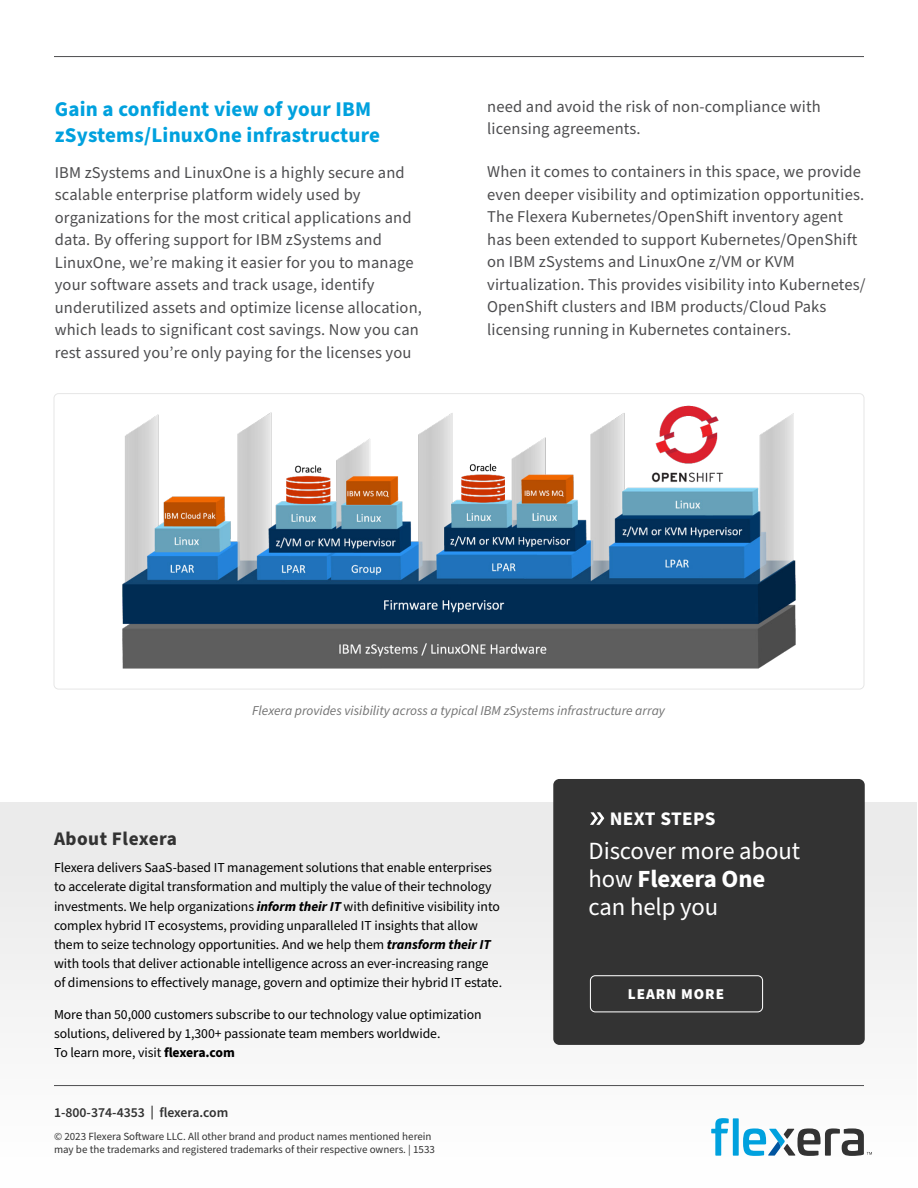
<style>
.page{position:relative;width:918px;height:1188px;background:#fff}
.page>*{position:absolute;margin:0;border:0;box-sizing:border-box;transform-origin:0 0}
.t1{font:24.75px/27.9px "Source Sans Pro";letter-spacing:-.005em;color:#fff}
.t2{font:700 21px/25.2px "Source Sans Pro";letter-spacing:.01em;color:#00a1de}
.t3{font:700 19.2px "Source Sans Pro";letter-spacing:.025em;color:#333}
.t4{font:700 19.2px "Source Sans Pro";letter-spacing:.02em;color:#fff}
.t5{font:16.5px/22.5px "Source Sans Pro";letter-spacing:.01em;color:#4d4d4f}
.t6{font:900 15.15px "Source Sans Pro";letter-spacing:.06em;color:#fff}
.t7{font:13.8px/19.2px "Source Sans Pro";letter-spacing:-.005em;color:#000}
.t8{font:600 13.8px "Source Sans Pro";color:#333}
.t9{font:italic 13.5px "Source Sans Pro";color:#737373}
.t10{font:10.95px/13.2px "Source Sans Pro";color:#333}
.s1{font-weight:700;font-style:italic}
.s2{font-weight:700}
</style>
<div class="page">
<div style="left:1px;top:802px;width:916px;height:386px;background:#f5f5f5"></div>
<svg style="left:711px;top:1118px;width:18px;height:38px"></svg>
<div style="left:733px;top:1118px;width:6px;height:38px;background:#00a1de"></div>
<svg style="left:743px;top:1128px;width:129px;height:28px"></svg>
<hr style="left:54px;top:1085px;width:810px;height:1px;background:#4d4d4f">
<div style="left:554px;top:780px;width:310px;height:264px;background:#333;border-radius:5px"></div>
<div style="left:553px;top:779px;width:312px;height:266px;border:2px solid #333;border-radius:5px"></div>
<div style="left:590px;top:975px;width:173px;height:37px;border:1px solid #fff;border-radius:5px"></div>
<svg style="left:590px;top:812px;width:14px;height:13px"></svg>
<hr style="left:54px;top:56px;width:810px;height:1px;background:#4d4d4f">
<img style="left:122px;top:405px;width:674px;height:264px">
<p class="t2" style="left:55px;top:97px;width:327px">Gain a confident view of your IBM zSystems/LinuxOne infrastructure</p>
<p class="t5" style="left:55px;top:161px;width:369px">IBM zSystems and LinuxOne is a highly secure and scalable enterprise platform widely used by organizations for the most critical applications and data. By offering support for IBM zSystems and LinuxOne, we’re making it easier for you to manage your software assets and track usage, identify underutilized assets and optimize license allocation, which leads to significant cost savings. Now you can rest assured you’re only paying for the licenses you</p>
<p class="t5" style="left:487px;top:96px;width:335px">need and avoid the risk of non-compliance with licensing agreements.</p>
<p class="t5" style="left:487px;top:161px;width:380px">When it comes to containers in this space, we provide even deeper visibility and optimization opportunities.<br>The Flexera Kubernetes/OpenShift inventory agent has been extended to support Kubernetes/OpenShift on IBM zSystems and LinuxOne z/VM or KVM virtualization. This provides visibility into Kubernetes/ OpenShift clusters and IBM products/Cloud Paks licensing running in Kubernetes containers.</p>
<p class="t9" style="left:252px;top:701px;width:414px">Flexera provides visibility across a typical IBM zSystems infrastructure array</p>
<p class="t3" style="left:54px;top:825px;width:125px">About Flexera</p>
<p class="t7" style="left:54px;top:858px;width:450px">Flexera delivers SaaS-based IT management solutions that enable enterprises to accelerate digital transformation and multiply the value of their technology investments. We help organizations <span class="s1">inform their IT</span> with definitive visibility into complex hybrid IT ecosystems, providing unparalleled IT insights that allow them to seize technology opportunities. And we help them <span class="s1">transform their IT </span>with tools that deliver actionable intelligence across an ever-increasing range of dimensions to effectively manage, govern and optimize their hybrid IT estate.</p>
<p class="t7" style="left:54px;top:1005px;width:429px">More than 50,000 customers subscribe to our technology value optimization solutions, delivered by 1,300+ passionate team members worldwide.<br>To learn more, visit <span class="s2">flexera.com</span></p>
<p class="t8" style="left:54px;top:1103px;width:176px">1-800-374-4353 | flexera.com</p>
<p class="t10" style="left:54px;top:1130px;width:382px">© 2023 Flexera Software LLC. All other brand and product names mentioned herein may be the trademarks and registered trademarks of their respective owners. | 1533</p>
<p class="t4" style="left:610px;top:805px;width:107px">NEXT STEPS</p>
<h1 class="t1" style="left:589px;top:838px;width:213px">Discover more about how <span class="s2">Flexera One </span>can help you</h1>
<p class="t6" style="left:628px;top:984px;width:98px">LEARN MORE</p>
</div>
